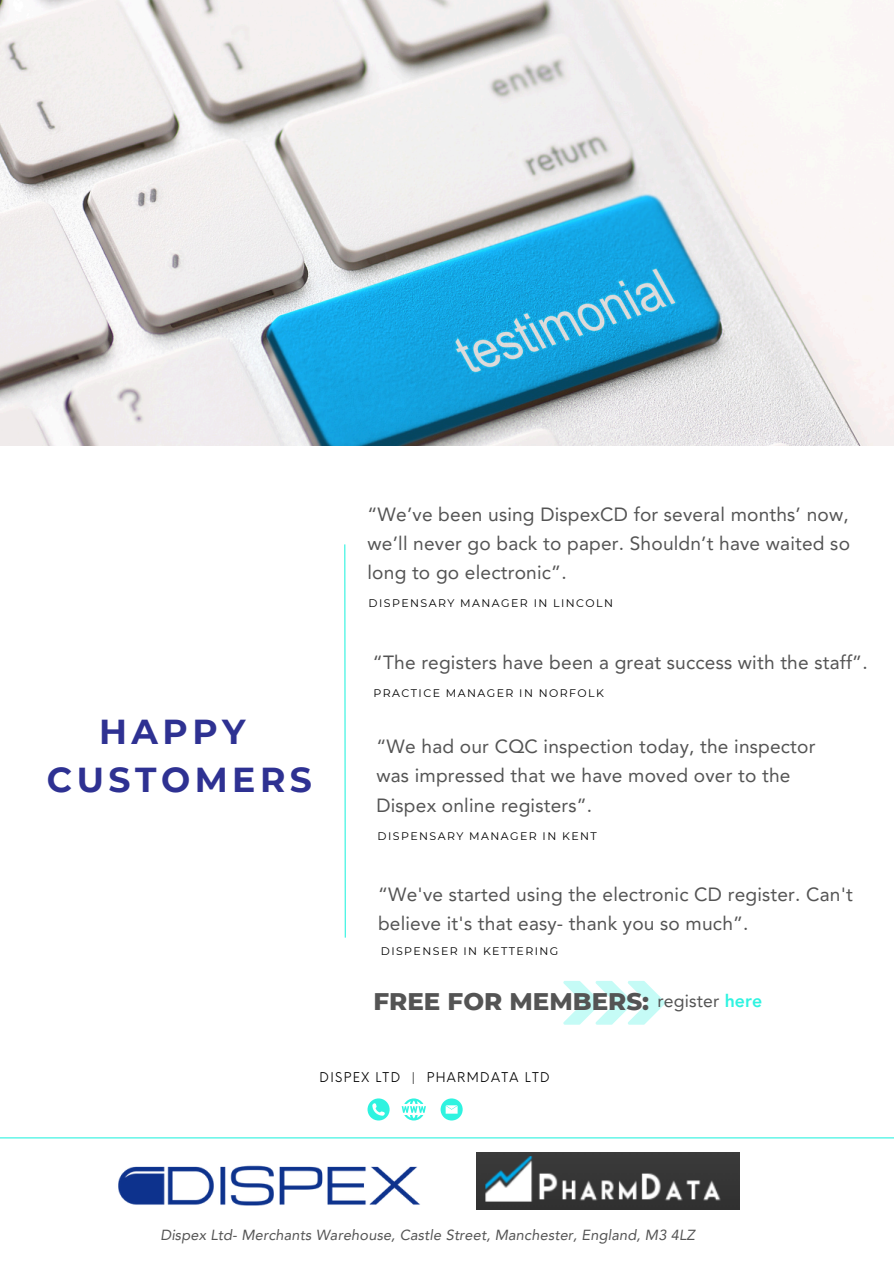
<style>
.page{position:relative;width:894px;height:1264px;background:#fff}
.page>*{position:absolute;margin:0;border:0;box-sizing:border-box;transform-origin:0 0}
.t1{font:700 34.65px/48.3px "Montserrat";letter-spacing:.13em;color:#2e3192;text-align:center}
.t2{font:800 24.6px "Montserrat";color:#545454}
.t3{font:19.05px/29.2px "Avenir LT Pro";letter-spacing:.01em;color:#545454}
.t4{font:17.55px "Avenir LT Pro";letter-spacing:.01em;color:#545454}
.t5{font:italic 14.55px "Avenir LT Pro";letter-spacing:.01em;color:#545454}
.t6{font:13.2px "Neue Einstellung";letter-spacing:.1em;color:#000}
.t7{font:10.95px "Montserrat";letter-spacing:.13em;color:#000}
.s1{font-weight:800;color:#2ff3e0}
</style>
<div class="page">
<img style="left:0;top:0;width:893px;height:446px">
<svg style="left:440px;top:1098px;width:22px;height:22px"></svg>
<svg style="left:445px;top:1105px;width:12px;height:8px"></svg>
<svg style="left:401px;top:1098px;width:25px;height:22px"></svg>
<svg style="left:367px;top:1098px;width:22px;height:22px"></svg>
<hr style="left:0;top:1137px;width:893px;height:1px;background:#2ff3e0">
<img style="left:476px;top:1152px;width:263px;height:57px">
<img style="left:118px;top:1165px;width:302px;height:40px">
<svg style="left:563px;top:981px;width:102px;height:43px"></svg>
<svg style="left:344px;top:544px;width:2px;height:394px"></svg>
<p class="t3" style="left:367px;top:501px;width:484px;text-align:justify">“We’ve been using DispexCD for several months’ now, we’ll never go back to paper. Shouldn’t have waited so long to go electronic”.</p>
<p class="t7" style="left:368px;top:596px;width:246px">DISPENSARY MANAGER IN LINCOLN</p>
<p class="t3" style="left:373px;top:649px;width:496px">“The registers have been a great success with the staff”.</p>
<h1 class="t1" style="left:47px;top:707px;width:266px">HAPPY<br>CUSTOMERS</h1>
<p class="t7" style="left:373px;top:686px;width:232px">PRACTICE MANAGER IN NORFOLK</p>
<p class="t3" style="left:376px;top:733px;width:440px">“We had our CQC inspection today, the inspector was impressed that we have moved over to the<br>Dispex online registers”.</p>
<p class="t7" style="left:377px;top:829px;width:221px">DISPENSARY MANAGER IN KENT</p>
<p class="t3" style="left:378px;top:881px;width:476px">“We've started using the electronic CD register. Can't believe it's that easy- thank you so much”.</p>
<p class="t7" style="left:381px;top:944px;width:179px">DISPENSER IN KETTERING</p>
<p class="t2" style="left:373px;top:986px;width:277px">FREE FOR MEMBERS:</p>
<p class="t4" style="left:657px;top:994px;width:106px">register <span class="s1">here</span></p>
<p class="t6" style="left:319px;top:1065px;width:231px">DISPEX LTD | PHARMDATA LTD</p>
<h2 class="t5" style="left:160px;top:1229px;width:536px">Dispex Ltd- Merchants Warehouse, Castle Street, Manchester, England, M3 4LZ</h2>
</div>
